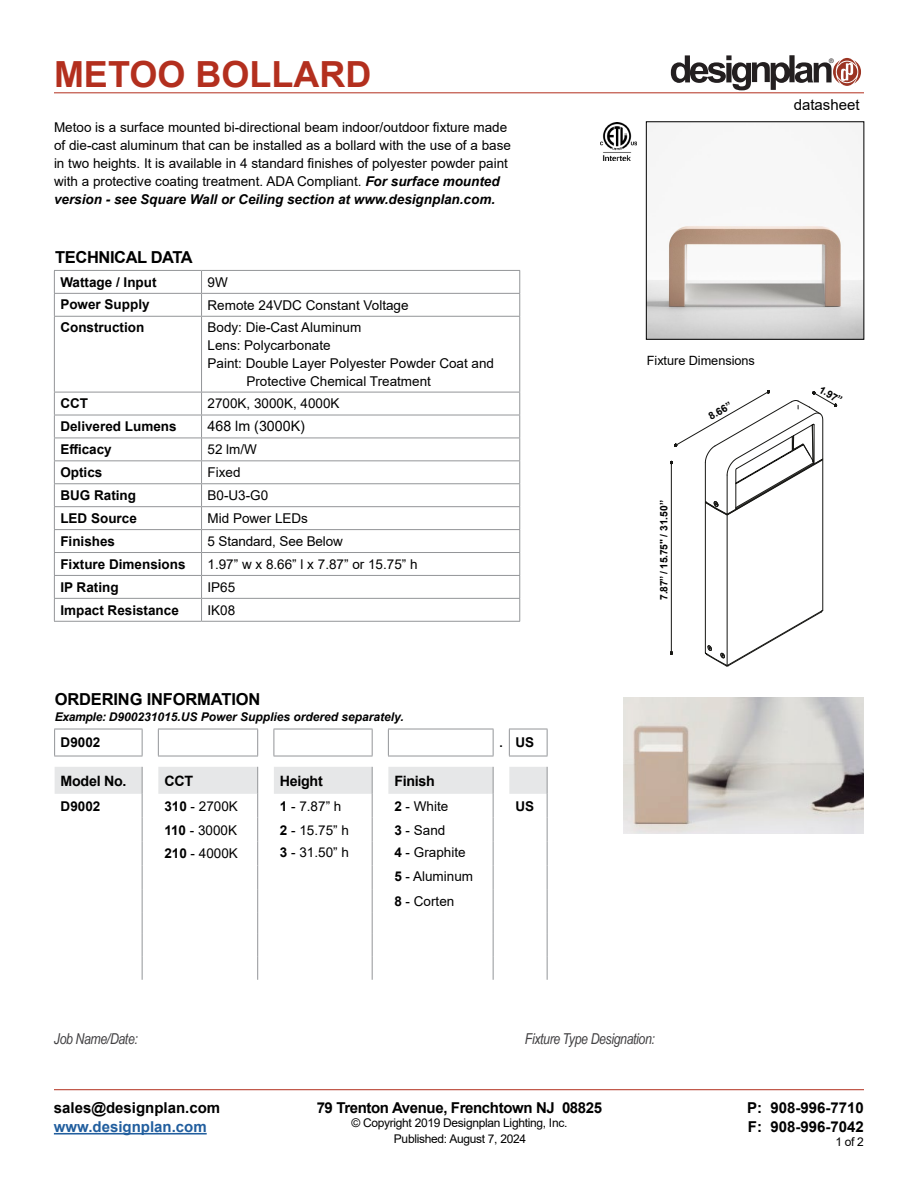
<style>
.page{position:relative;width:918px;height:1188px;background:#fff}
.page>*{position:absolute;margin:0;border:0;box-sizing:border-box;transform-origin:0 0}
.t1{font:700 36px "Arial";color:#b32f1e}
.t2{font:700 16.5px "Arial";letter-spacing:-.01em;color:#000}
.t3{font:700 15px/19.5px "Arial";color:#000}
.t4{font:italic 15px "Arial Narrow";letter-spacing:-.025em;color:#414042}
.t5{font:700 15px "Arial";letter-spacing:-.025em;color:#000}
.t6{font:700 15px "Arial";color:#215e9e}
.t7{font:15px "Arial";color:#000}
.t8{font:700 14.25px "Arial";letter-spacing:-.02em;color:#000}
.t9{font:14.25px "Arial";color:#000}
.t10{font:13.5px/18px "Arial";color:#000}
.t11{font:700 13.5px "Arial";color:#000}
.t12{font:12.75px "Arial";letter-spacing:-.005em;color:#000}
.t13{font:12px "Arial";letter-spacing:-.025em;color:#000}
.t14{font:italic 700 12px "Arial";color:#000}
.t15{font:700 10.35px "Arial";letter-spacing:-.03em;color:#000}
.t16{font:6.3px "Helvetica";color:#231f20}
.s1{font-weight:700;font-style:italic}
.s2{font-size:12px}
.s3{font-weight:700}
</style>
<div class="page">
<hr style="left:54px;top:93px;width:810px;height:1px;background:#b32f1e">
<hr style="left:54px;top:1089px;width:810px;height:1px;background:#b32f1e">
<hr style="left:54px;top:1133px;width:153px;height:2px;background:#215e9e">
<svg style="left:671px;top:55px;width:190px;height:35px"></svg>
<img style="left:600px;top:122px;width:37px;height:39px">
<hr style="left:54px;top:316px;width:148px;height:1px;background:#939598">
<hr style="left:202px;top:316px;width:318px;height:1px;background:#939598">
<hr style="left:54px;top:317px;width:1px;height:75px;background:#939598">
<hr style="left:54px;top:575px;width:148px;height:1px;background:#939598">
<hr style="left:202px;top:575px;width:318px;height:1px;background:#939598">
<hr style="left:54px;top:598px;width:148px;height:1px;background:#939598">
<hr style="left:202px;top:598px;width:318px;height:1px;background:#939598">
<hr style="left:54px;top:621px;width:148px;height:1px;background:#939598">
<hr style="left:202px;top:621px;width:318px;height:1px;background:#939598">
<hr style="left:54px;top:270px;width:148px;height:1px;background:#939598">
<svg style="left:54px;top:271px;width:1px;height:45px"></svg>
<hr style="left:202px;top:270px;width:318px;height:1px;background:#939598">
<hr style="left:54px;top:293px;width:148px;height:1px;background:#939598">
<hr style="left:202px;top:293px;width:318px;height:1px;background:#939598">
<hr style="left:54px;top:392px;width:148px;height:1px;background:#939598">
<hr style="left:202px;top:392px;width:318px;height:1px;background:#939598">
<hr style="left:54px;top:415px;width:148px;height:1px;background:#939598">
<hr style="left:202px;top:415px;width:318px;height:1px;background:#939598">
<hr style="left:54px;top:438px;width:148px;height:1px;background:#939598">
<hr style="left:202px;top:438px;width:318px;height:1px;background:#939598">
<hr style="left:54px;top:460px;width:148px;height:1px;background:#939598">
<hr style="left:202px;top:460px;width:318px;height:1px;background:#939598">
<hr style="left:54px;top:483px;width:148px;height:1px;background:#939598">
<hr style="left:202px;top:483px;width:318px;height:1px;background:#939598">
<hr style="left:54px;top:506px;width:148px;height:1px;background:#939598">
<hr style="left:202px;top:506px;width:318px;height:1px;background:#939598">
<hr style="left:54px;top:529px;width:148px;height:1px;background:#939598">
<svg style="left:54px;top:392px;width:1px;height:229px"></svg>
<hr style="left:202px;top:529px;width:318px;height:1px;background:#939598">
<hr style="left:54px;top:552px;width:148px;height:1px;background:#939598">
<hr style="left:202px;top:552px;width:318px;height:1px;background:#939598">
<svg style="left:201px;top:271px;width:1px;height:45px"></svg>
<svg style="left:519px;top:271px;width:1px;height:45px"></svg>
<hr style="left:201px;top:317px;width:1px;height:75px;background:#939598">
<hr style="left:519px;top:317px;width:1px;height:75px;background:#939598">
<svg style="left:201px;top:392px;width:1px;height:229px"></svg>
<svg style="left:519px;top:392px;width:1px;height:229px"></svg>
<img style="left:648px;top:124px;width:214px;height:213px">
<svg style="left:670px;top:390px;width:168px;height:277px"></svg>
<hr style="left:54px;top:729px;width:89px;height:1px;background:#939598">
<svg style="left:54px;top:729px;width:1px;height:27px"></svg>
<svg style="left:142px;top:729px;width:1px;height:27px"></svg>
<hr style="left:158px;top:729px;width:100px;height:1px;background:#939598">
<svg style="left:158px;top:729px;width:1px;height:27px"></svg>
<svg style="left:257px;top:729px;width:1px;height:27px"></svg>
<hr style="left:274px;top:729px;width:99px;height:1px;background:#939598">
<svg style="left:274px;top:729px;width:1px;height:27px"></svg>
<svg style="left:372px;top:729px;width:1px;height:27px"></svg>
<hr style="left:388px;top:729px;width:106px;height:1px;background:#939598">
<svg style="left:388px;top:729px;width:1px;height:27px"></svg>
<svg style="left:493px;top:729px;width:1px;height:27px"></svg>
<hr style="left:509px;top:729px;width:39px;height:1px;background:#939598">
<svg style="left:509px;top:729px;width:1px;height:27px"></svg>
<svg style="left:547px;top:729px;width:1px;height:27px"></svg>
<hr style="left:54px;top:756px;width:89px;height:1px;background:#939598">
<hr style="left:158px;top:756px;width:100px;height:1px;background:#939598">
<hr style="left:274px;top:756px;width:99px;height:1px;background:#939598">
<hr style="left:388px;top:756px;width:106px;height:1px;background:#939598">
<hr style="left:509px;top:756px;width:39px;height:1px;background:#939598">
<svg style="left:55px;top:767px;width:493px;height:213px"></svg>
<img style="left:623px;top:698px;width:240px;height:136px">
<h1 class="t1" style="left:54px;top:49px;width:319px">METOO BOLLARD</h1>
<p class="t16" style="left:829px;top:57px;width:6px">®</p>
<p class="t10" style="left:54px;top:118px;width:458px">Metoo is a surface mounted bi-directional beam indoor/outdoor fixture made of die-cast aluminum that can be installed as a bollard with the use of a base in two heights. It is available in 4 standard finishes of polyester powder paint with a protective coating treatment. ADA Compliant. <span class="s1">For surface mounted version - see Square Wall or Ceiling section at www.designplan.com.</span></p>
<p class="t2" style="left:55px;top:246px;width:139px">TECHNICAL DATA</p>
<p class="t11" style="left:60px;top:273px;width:98px">Wattage / Input</p>
<p class="t10" style="left:208px;top:273px;width:22px">9W</p>
<p class="t11" style="left:60px;top:295px;width:91px">Power Supply</p>
<p class="t10" style="left:208px;top:296px;width:203px">Remote 24VDC Constant Voltage</p>
<p class="t11" style="left:60px;top:318px;width:85px">Construction</p>
<p class="t10" style="left:208px;top:318px;width:155px">Body: Die-Cast Aluminum</p>
<p class="t10" style="left:208px;top:336px;width:125px">Lens: Polycarbonate</p>
<p class="t10" style="left:208px;top:354px;width:288px">Paint: Double Layer Polyester Powder Coat and</p>
<p class="t10" style="left:246px;top:372px;width:186px">Protective Chemical Treatment</p>
<p class="t11" style="left:60px;top:394px;width:29px">CCT</p>
<p class="t10" style="left:208px;top:395px;width:134px">2700K, 3000K, 4000K</p>
<p class="t11" style="left:60px;top:417px;width:118px">Delivered Lumens</p>
<p class="t9" style="left:208px;top:417px;width:99px">468 lm (3000K)</p>
<p class="t11" style="left:60px;top:440px;width:53px">Efficacy</p>
<p class="t10" style="left:208px;top:440px;width:51px">52 lm/W</p>
<p class="t11" style="left:60px;top:463px;width:44px">Optics</p>
<p class="t10" style="left:208px;top:463px;width:35px">Fixed</p>
<p class="t11" style="left:60px;top:486px;width:77px">BUG Rating</p>
<p class="t10" style="left:208px;top:486px;width:62px">B0-U3-G0</p>
<p class="t11" style="left:60px;top:509px;width:78px">LED Source</p>
<p class="t10" style="left:208px;top:509px;width:102px">Mid Power LEDs</p>
<p class="t11" style="left:60px;top:532px;width:56px">Finishes</p>
<p class="t10" style="left:208px;top:532px;width:137px">5 Standard, See Below</p>
<p class="t11" style="left:60px;top:555px;width:127px">Fixture Dimensions</p>
<p class="t10" style="left:208px;top:555px;width:212px">1.97” w x 8.66” l x 7.87” or 15.75” h</p>
<p class="t11" style="left:60px;top:578px;width:60px">IP Rating</p>
<p class="t10" style="left:208px;top:578px;width:29px">IP65</p>
<p class="t11" style="left:60px;top:601px;width:120px">Impact Resistance</p>
<p class="t10" style="left:208px;top:601px;width:29px">IK08</p>
<p class="t2" style="left:55px;top:687px;width:207px">ORDERING INFORMATION</p>
<p class="t14" style="left:55px;top:709px;width:351px">Example: D900231015.US Power Supplies ordered separately.</p>
<p class="t11" style="left:61px;top:733px;width:41px">D9002</p>
<p class="t11" style="left:500px;top:733px;width:36px"><span class="s2">.</span> US</p>
<p class="t8" style="left:61px;top:770px;width:67px">Model No.</p>
<p class="t8" style="left:164px;top:770px;width:30px">CCT</p>
<p class="t8" style="left:280px;top:770px;width:44px">Height</p>
<p class="t8" style="left:394px;top:770px;width:42px">Finish</p>
<p class="t11" style="left:61px;top:796px;width:41px">D9002</p>
<p class="t10" style="left:164px;top:797px;width:75px"><span class="s3">310</span> - 2700K</p>
<p class="t10" style="left:280px;top:797px;width:63px"><span class="s3">1</span> - 7.87” h</p>
<p class="t10" style="left:394px;top:797px;width:56px"><span class="s3">2</span> - White</p>
<p class="t11" style="left:515px;top:796px;width:20px">US</p>
<p class="t10" style="left:164px;top:821px;width:74px"><span class="s3">110</span> - 3000K</p>
<p class="t10" style="left:280px;top:821px;width:71px"><span class="s3">2</span> - 15.75” h</p>
<p class="t10" style="left:394px;top:821px;width:53px"><span class="s3">3</span> - Sand</p>
<p class="t10" style="left:164px;top:845px;width:75px"><span class="s3">210</span> - 4000K</p>
<p class="t10" style="left:280px;top:844px;width:71px"><span class="s3">3</span> - 31.50” h</p>
<p class="t10" style="left:394px;top:841px;width:80px;line-height:24px"><span class="s3">4</span> - Graphite<br><span class="s3">5</span> - Aluminum<br><span class="s3">8</span> - Corten</p>
<p class="t7" style="left:794px;top:95px;width:67px">datasheet</p>
<p class="t12" style="left:647px;top:352px;width:110px">Fixture Dimensions</p>
<p class="t15" style="left:657px;top:600px;width:101px;rotate:-90deg">7.87” / 15.75" / 31.50”</p>
<p class="t15" style="left:706px;top:411px;width:26px;rotate:-30deg">8.66”</p>
<p class="t15" style="left:824px;top:382px;width:26px;rotate:30deg">1.97”</p>
<p class="t4" style="left:54px;top:1028px;width:85px">Job Name/Date:</p>
<p class="t4" style="left:525px;top:1029px;width:132px">Fixture Type Designation:</p>
<p class="t3" style="left:54px;top:1098px;width:168px">sales@designplan.com</p>
<p class="t6" style="left:54px;top:1116px;width:154px">www.designplan.com</p>
<p class="t5" style="left:317px;top:1097px;width:287px">79 Trenton Avenue, Frenchtown NJ 08825</p>
<p class="t13" style="left:351px;top:1115px;width:217px">© Copyright 2019 Designplan Lighting, Inc.</p>
<p class="t3" style="left:747px;top:1098px;width:118px">P: 908-996-7710<br>F: 908-996-7042</p>
<p class="t13" style="left:394px;top:1130px;width:134px">Published: August 7, 2024</p>
<p class="t13" style="left:835px;top:1133px;width:30px">1 of 2</p>
</div>
